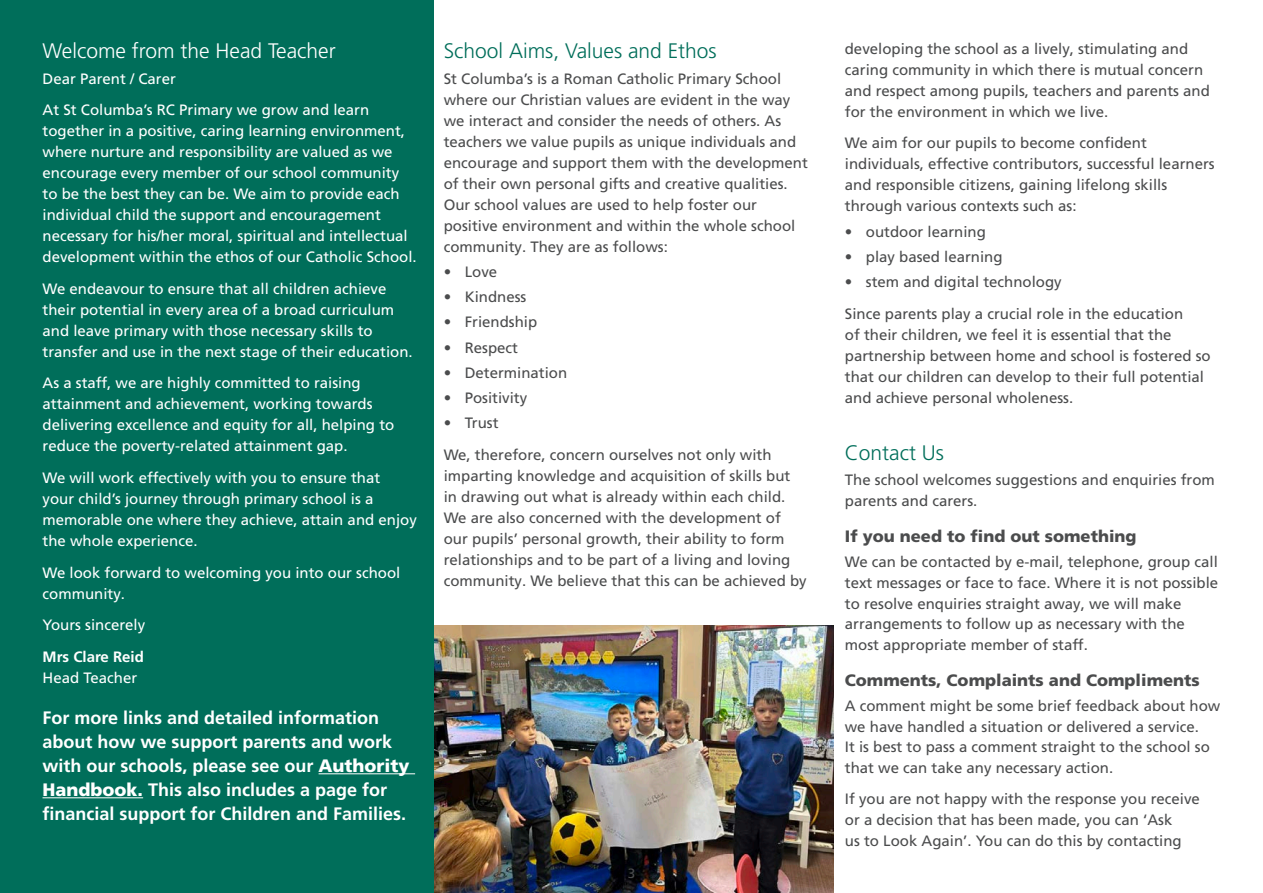
<style>
.page{position:relative;width:1263px;height:893px;background:#fff}
.page>*{position:absolute;margin:0;border:0;box-sizing:border-box;transform-origin:0 0}
.t1{font:300 21px "Frutiger LT Pro";color:#006e5a}
.t2{font:300 21px "Frutiger LT Pro";color:#fff}
.Body{font:700 18px/24px "Frutiger LT Pro";color:#fff}
.Sub_heading_1{font:900 16.5px "Frutiger LT Pro";color:#4b4c4d}
.Body-2{font:15px/21px "Frutiger LT Pro";color:#4b4c4d}
.Body-3{font:15px/21px "Frutiger LT Pro";color:#fff}
.Bullets{font:15px "Frutiger LT Pro";color:#4b4c4d}
.Body-4{font:700 15px/21px "Frutiger LT Pro";color:#fff}
.t3{font:13.5px "Frutiger LT Pro";color:#4b4c4d}
.s1{font-weight:400}
.s2{font-weight:900}
</style>
<div class="page">
<img style="left:433px;top:625px;width:400px;height:268px">
<div style="left:0;top:0;width:433px;height:893px;background:#006e5a"></div>
<hr style="left:319px;top:773px;width:96px;height:1px;background:#fff">
<hr style="left:43px;top:797px;width:100px;height:1px;background:#fff">
<h2 class="t2" style="left:43px;top:39px;width:295px">Welcome from the Head Teacher</h2>
<p class="Body-3" style="left:43px;top:68px;width:135px">Dear Parent / Carer</p>
<p class="Body-3" style="left:43px;top:100px;width:376px">At St Columba’s RC Primary we grow and learn together in a positive, caring learning environment, where nurture and responsibility are valued as we encourage every member of our school community to be the best they can be. We aim to provide each individual child the support and encouragement necessary for his/her moral, spiritual and intellectual development within the ethos of our Catholic School.</p>
<p class="Body-3" style="left:43px;top:278px;width:372px">We endeavour to ensure that all children achieve their potential in every area of a broad curriculum and leave primary with those necessary skills to transfer and use in the next stage of their education.</p>
<p class="Body-3" style="left:43px;top:373px;width:353px">As a staff, we are highly committed to raising attainment and achievement, working towards delivering excellence and equity for all, helping to reduce the poverty-related attainment gap.</p>
<p class="Body-3" style="left:43px;top:467px;width:376px">We will work effectively with you to ensure that<br>your child’s journey through primary school is a memorable one where they achieve, attain and enjoy the whole experience.</p>
<p class="Body-3" style="left:43px;top:562px;width:359px">We look forward to welcoming you into our school community.</p>
<p class="Body-3" style="left:43px;top:615px;width:104px">Yours sincerely</p>
<p class="Body-4" style="left:43px;top:646px;width:103px">Mrs Clare Reid<br><span class="s1">Head Teacher</span></p>
<p class="Body" style="left:43px;top:706px;width:369px">For more links and detailed information about how we support parents and work with our schools, please see our <span class="s2">Authority Handbook.</span> This also includes a page for financial support for Children and Families.</p>
<h2 class="t1" style="left:444px;top:39px;width:275px">School Aims, Values and Ethos</h2>
<p class="Body-2" style="left:444px;top:68px;width:366px">St Columba’s is a Roman Catholic Primary School where our Christian values are evident in the way we interact and consider the needs of others. As teachers we value pupils as unique individuals and encourage and support them with the development of their own personal gifts and creative qualities.<br>Our school values are used to help foster our positive environment and within the whole school community. They are as follows:</p>
<p class="Bullets" style="left:444px;top:263px;width:55px">• Love</p>
<p class="Bullets" style="left:444px;top:288px;width:84px">• Kindness</p>
<p class="Bullets" style="left:444px;top:313px;width:95px">• Friendship</p>
<p class="Bullets" style="left:444px;top:339px;width:76px">• Respect</p>
<p class="Bullets" style="left:444px;top:364px;width:125px">• Determination</p>
<p class="Bullets" style="left:444px;top:389px;width:85px">• Positivity</p>
<p class="Bullets" style="left:444px;top:414px;width:56px">• Trust</p>
<p class="Body-2" style="left:444px;top:444px;width:364px">We, therefore, concern ourselves not only with imparting knowledge and acquisition of skills but in drawing out what is already within each child.<br>We are also concerned with the development of our pupils’ personal growth, their ability to form relationships and to be part of a living and loving community. We believe that this can be achieved by</p>
<p class="t3" style="left:628px;top:865px;width:9px">3</p>
<p class="Body-2" style="left:845px;top:38px;width:367px">developing the school as a lively, stimulating and caring community in which there is mutual concern and respect among pupils, teachers and parents and for the environment in which we live.</p>
<p class="Body-2" style="left:845px;top:133px;width:371px">We aim for our pupils to become confident individuals, effective contributors, successful learners and responsible citizens, gaining lifelong skills through various contexts such as:</p>
<p class="Bullets" style="left:845px;top:223px;width:143px">• outdoor learning</p>
<p class="Bullets" style="left:845px;top:248px;width:159px">• play based learning</p>
<p class="Bullets" style="left:845px;top:273px;width:218px">• stem and digital technology</p>
<p class="Body-2" style="left:845px;top:303px;width:367px">Since parents play a crucial role in the education<br>of their children, we feel it is essential that the partnership between home and school is fostered so that our children can develop to their full potential and achieve personal wholeness.</p>
<h2 class="t1" style="left:845px;top:441px;width:101px">Contact Us</h2>
<p class="Body-2" style="left:845px;top:470px;width:372px">The school welcomes suggestions and enquiries from parents and carers.</p>
<h3 class="Sub_heading_1" style="left:845px;top:527px;width:293px">If you need to find out something</h3>
<p class="Body-2" style="left:845px;top:552px;width:375px">We can be contacted by e-mail, telephone, group call text messages or face to face. Where it is not possible to resolve enquiries straight away, we will make arrangements to follow up as necessary with the most appropriate member of staff.</p>
<h3 class="Sub_heading_1" style="left:845px;top:670px;width:356px">Comments, Complaints and Compliments</h3>
<p class="Body-2" style="left:845px;top:695px;width:377px">A comment might be some brief feedback about how we have handled a situation or delivered a service.<br>It is best to pass a comment straight to the school so that we can take any necessary action.</p>
<p class="Body-2" style="left:845px;top:789px;width:357px">If you are not happy with the response you receive or a decision that has been made, you can ‘Ask<br>us to Look Again’. You can do this by contacting</p>
</div>
